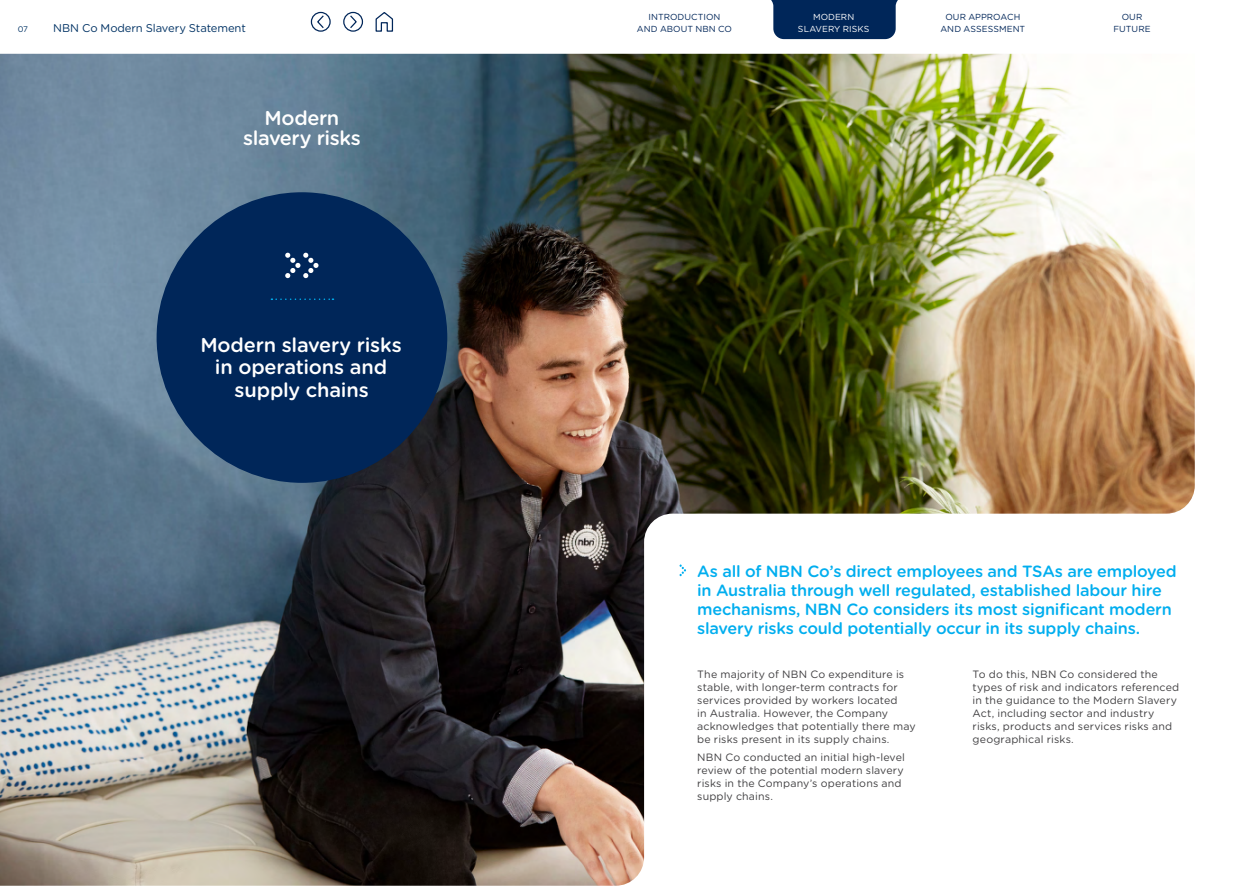
<style>
.page{position:relative;width:1248px;height:886px;background:#fff}
.page>*{position:absolute;margin:0;border:0;box-sizing:border-box;transform-origin:0 0}
._00_Page_Head{font:500 20px/22.5px "Gotham Rounded";letter-spacing:-.01em;color:#fff;text-align:center}
._01_heading_lvl_1_wi{font:500 16.25px/18.8px "Gotham Rounded";letter-spacing:-.015em;color:#00aeef}
.t1{font:11.25px "Gotham Rounded";letter-spacing:-.005em;color:#023365}
._05_Body{font:10.62px/13.1px "Gotham Rounded";letter-spacing:.015em;color:#414042}
.t2{font:8.75px/11.5px "Gotham Rounded";letter-spacing:.01em;color:#002659;text-align:center}
.t3{font:8.75px/11.5px "Gotham Rounded";letter-spacing:.01em;color:#fff;text-align:center}
.t4{font:8.12px "Gotham Rounded";color:#023365}
</style>
<div class="page">
<img style="left:0;top:54px;width:1194px;height:832px">
<svg style="left:679px;top:564px;width:7px;height:12px"></svg>
<div style="left:157px;top:192px;width:290px;height:291px;background:#002659;border-radius:50%"></div>
<svg style="left:285px;top:253px;width:33px;height:25px"></svg>
<svg style="left:271px;top:298px;width:62px;height:2px"></svg>
<svg style="left:375px;top:12px;width:18px;height:20px"></svg>
<svg style="left:349px;top:14px;width:9px;height:16px"></svg>
<svg style="left:316px;top:14px;width:9px;height:16px"></svg>
<div style="left:343px;top:12px;width:20px;height:20px;border:1px solid #002659;border-radius:50%"></div>
<div style="left:311px;top:12px;width:20px;height:20px;border:1px solid #002659;border-radius:50%"></div>
<div style="left:771px;top:0;width:127px;height:39px;background:#002659"></div>
<p class="t4" style="left:18px;top:23px;width:12px">07</p>
<p class="t1" style="left:53px;top:20px;width:194px">NBN Co Modern Slavery Statement</p>
<p class="t2" style="left:1113px;top:11px;width:39px">OUR<br>FUTURE</p>
<p class="t2" style="left:637px;top:11px;width:96px">INTRODUCTION<br>AND ABOUT NBN CO</p>
<p class="t3" style="left:798px;top:11px;width:73px">MODERN<br>SLAVERY RISKS</p>
<p class="t2" style="left:940px;top:11px;width:86px">OUR APPROACH<br>AND ASSESSMENT</p>
<h1 class="_00_Page_Head" style="left:243px;top:107px;width:119px;line-height:20px">Modern slavery risks</h1>
<h1 class="_00_Page_Head" style="left:200px;top:333px;width:203px">Modern slavery risks in operations and supply chains</h1>
<p class="_01_heading_lvl_1_wi" style="left:697px;top:562px;width:481px">As all of NBN Co’s direct employees and TSAs are employed in Australia through well regulated, established labour hire mechanisms, NBN Co considers its most significant modern slavery risks could potentially occur in its supply chains.</p>
<p class="_05_Body" style="left:697px;top:667px;width:220px">The majority of NBN Co expenditure is stable, with longer-term contracts for services provided by workers located<br>in Australia. However, the Company acknowledges that potentially there may be risks present in its supply chains.</p>
<p class="_05_Body" style="left:697px;top:750px;width:209px">NBN Co conducted an initial high-level review of the potential modern slavery risks in the Company’s operations and supply chains.</p>
<p class="_05_Body" style="left:972px;top:667px;width:208px">To do this, NBN Co considered the types of risk and indicators referenced in the guidance to the Modern Slavery Act, including sector and industry risks, products and services risks and geographical risks.</p>
</div>
